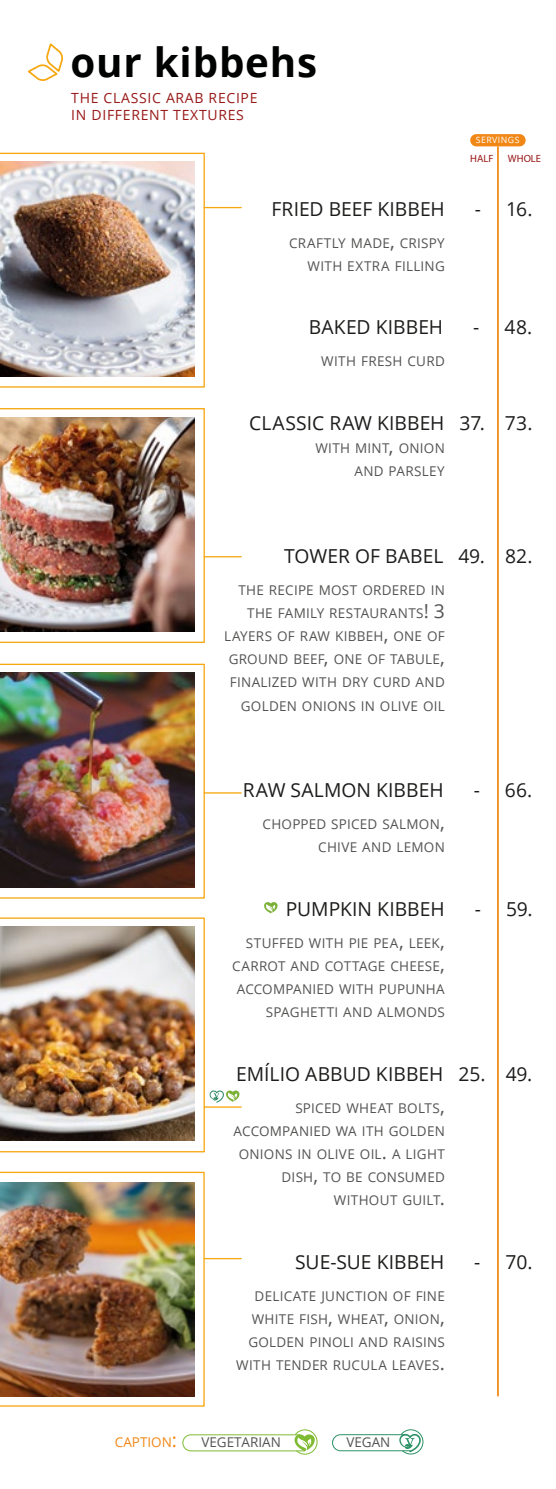
<style>
.page{position:relative;width:556px;height:1489px;background:#fff}
.page>*{position:absolute;margin:0;border:0;box-sizing:border-box;transform-origin:0 0}
.t1{font:700 40.25px "Open Sans";letter-spacing:.02em;color:#000101}
.t2{font:19.25px "Open Sans";letter-spacing:.005em;color:#1c1c1b}
.t3{font:14px/16.8px "Open Sans";letter-spacing:.05em;color:#981918}
.t4{font:13.47px/23.1px "Open Sans";letter-spacing:.02em;color:#545453;text-align:right}
.t5{font:13.47px "Open Sans";color:#545453}
.t6{font:13.47px "Open Sans";color:#f18816}
.t7{font:10.5px "Myriad Pro";color:#981918}
.t8{font:8.75px "Open Sans";letter-spacing:.05em;color:#fff}
.s1{font-size:19.25px}
</style>
<div class="page">
<svg style="left:28px;top:43px;width:35px;height:38px"></svg>
<img style="left:0;top:153px;width:205px;height:234px">
<img style="left:0;top:408px;width:205px;height:235px">
<img style="left:0;top:663px;width:205px;height:235px">
<img style="left:0;top:917px;width:205px;height:235px">
<hr style="left:204px;top:556px;width:37px;height:1px;background:#f7a70f">
<hr style="left:204px;top:792px;width:37px;height:1px;background:#f7a70f">
<hr style="left:204px;top:207px;width:37px;height:1px;background:#f7a70f">
<hr style="left:204px;top:1257px;width:37px;height:2px;background:#f7a70f">
<hr style="left:204px;top:1106px;width:37px;height:1px;background:#f7a70f">
<svg style="left:264px;top:902px;width:13px;height:11px"></svg>
<svg style="left:209px;top:1090px;width:30px;height:12px"></svg>
<div style="left:470px;top:134px;width:55px;height:12px;background:#f18816;border-radius:6px"></div>
<hr style="left:497px;top:146px;width:1px;height:1250px;background:#f18816">
<img style="left:0;top:1171px;width:205px;height:235px">
<svg style="left:182px;top:1429px;width:136px;height:25px"></svg>
<svg style="left:332px;top:1429px;width:91px;height:25px"></svg>
<h1 class="t1" style="left:70px;top:34px;width:248px">our kibbehs</h1>
<p class="t3" style="left:71px;top:89px;width:188px">THE CLASSIC ARAB RECIPE<br>IN DIFFERENT TEXTURES</p>
<p class="t8" style="left:475px;top:134px;width:45px">SERVINGS</p>
<p class="t7" style="left:470px;top:152px;width:25px">HALF</p>
<p class="t7" style="left:507px;top:152px;width:35px">WHOLE</p>
<h2 class="t2" style="left:271px;top:195px;width:175px">FRIED BEEF KIBBEH</h2>
<h2 class="t2" style="left:474px;top:195px;width:59px">- 16.</h2>
<p class="t4" style="left:289px;top:231px;width:157px">CRAFTLY MADE<span class="s1">,</span> CRISPY<br>WITH EXTRA FILLING</p>
<h2 class="t2" style="left:308px;top:314px;width:136px">BAKED KIBBEH</h2>
<h2 class="t2" style="left:473px;top:314px;width:61px">- 48.</h2>
<p class="t4" style="left:321px;top:349px;width:125px">WITH FRESH CURD</p>
<h2 class="t2" style="left:249px;top:410px;width:284px">CLASSIC RAW KIBBEH 37. 73.</h2>
<p class="t4" style="left:315px;top:436px;width:131px">WITH MINT<span class="s1">,</span> ONION<br>AND PARSLEY</p>
<h2 class="t2" style="left:284px;top:543px;width:250px">TOWER OF BABEL 49. 82.</h2>
<p class="t4" style="left:224px;top:578px;width:222px">THE RECIPE MOST ORDERED IN<br>THE FAMILY RESTAURANTS<span class="s1">! 3<br></span>LAYERS OF RAW KIBBEH<span class="s1">,</span> ONE OF<br>GROUND BEEF<span class="s1">,</span> ONE OF TABULE<span class="s1">,<br></span>FINALIZED WITH DRY CURD AND<br>GOLDEN ONIONS IN OLIVE OIL</p>
<h2 class="t2" style="left:243px;top:777px;width:202px">RAW SALMON KIBBEH</h2>
<h2 class="t2" style="left:473px;top:777px;width:60px">- 66.</h2>
<p class="t4" style="left:262px;top:812px;width:184px">CHOPPED SPICED SALMON<span class="s1">,<br></span>CHIVE AND LEMON</p>
<h2 class="t2" style="left:285px;top:895px;width:160px">PUMPKIN KIBBEH</h2>
<h2 class="t2" style="left:474px;top:895px;width:59px">- 59.</h2>
<p class="t4" style="left:232px;top:931px;width:214px">STUFFED WITH PIE PEA<span class="s1">,</span> LEEK<span class="s1">,<br></span>CARROT AND COTTAGE CHEESE<span class="s1">,<br></span>ACCOMPANIED WITH PUPUNHA<br>SPAGHETTI AND ALMONDS</p>
<h2 class="t2" style="left:236px;top:1060px;width:297px">EMÍLIO ABBUD KIBBEH 25. 49.</h2>
<p class="t4" style="left:233px;top:1096px;width:213px">SPICED WHEAT BOLTS<span class="s1">,<br></span>ACCOMPANIED WA ITH GOLDEN<br>ONIONS IN OLIVE OIL<span class="s1">.</span> A LIGHT<br>DISH<span class="s1">,</span> TO BE CONSUMED<br>WITHOUT GUILT<span class="s1">.</span></p>
<h2 class="t2" style="left:295px;top:1248px;width:150px">SUE-SUE KIBBEH</h2>
<h2 class="t2" style="left:474px;top:1248px;width:60px">- 70.</h2>
<p class="t4" style="left:236px;top:1284px;width:210px">DELICATE JUNCTION OF FINE<br>WHITE FISH<span class="s1">,</span> WHEAT<span class="s1">,</span> ONION<span class="s1">,<br></span>GOLDEN PINOLI AND RAISINS<br>WITH TENDER RUCULA LEAVES<span class="s1">.</span></p>
<p class="t6" style="left:115px;top:1432px;width:64px">CAPTION<span class="s1">:</span></p>
<p class="t5" style="left:201px;top:1432px;width:81px">VEGETARIAN</p>
<p class="t4" style="left:346px;top:1430px;width:46px">VEGAN</p>
</div>
